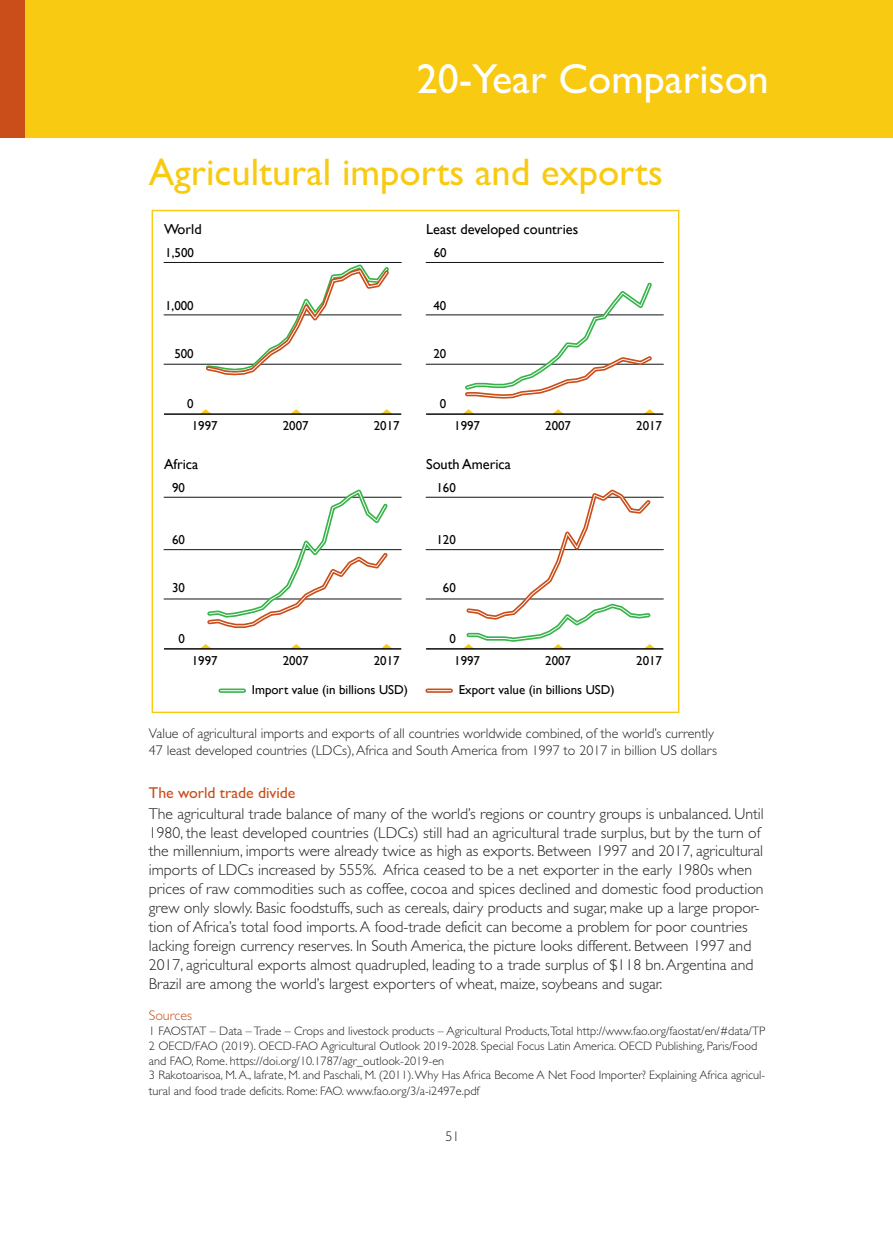
<style>
.page{position:relative;width:893px;height:1241px;background:#fff}
.page>*{position:absolute;margin:0;border:0;box-sizing:border-box;transform-origin:0 0}
.t1{font:42px "Gill Sans";color:#fff}
.t2{font:38.5px "Gill Sans";color:#f8ca11}
.t3{font:300 15.75px/18.9px "Gill Sans";color:#231f20}
.t4{font:15.75px "Gill Sans";color:#c94e19}
.t5{font:14.35px "Gill Sans";color:#000}
.t6{font:300 14px/16.8px "Gill Sans";color:#231f20}
.t7{font:300 14px "Gill Sans";color:#c94e19}
.t8{font:12.95px "Gill Sans";color:#000}
.t9{font:300 12.25px/14.7px "Gill Sans";color:#231f20}
</style>
<div class="page">
<div style="left:24px;top:0;width:869px;height:138px;background:#f8ca11"></div>
<div style="left:0;top:0;width:24px;height:138px;background:#c94e19"></div>
<svg style="left:201px;top:409px;width:9px;height:4px"></svg>
<svg style="left:291px;top:409px;width:10px;height:4px"></svg>
<svg style="left:382px;top:409px;width:9px;height:4px"></svg>
<svg style="left:464px;top:409px;width:9px;height:4px"></svg>
<svg style="left:645px;top:409px;width:9px;height:4px"></svg>
<svg style="left:553px;top:409px;width:10px;height:4px"></svg>
<svg style="left:291px;top:644px;width:10px;height:4px"></svg>
<hr style="left:164px;top:413px;width:237px;height:2px;background:#000">
<hr style="left:164px;top:364px;width:237px;height:1px;background:#111416">
<hr style="left:164px;top:314px;width:237px;height:1px;background:#111416">
<hr style="left:164px;top:262px;width:237px;height:1px;background:#111416">
<svg style="left:221px;top:688px;width:23px;height:4px"></svg>
<svg style="left:221px;top:690px;width:23px;height:1px"></svg>
<svg style="left:427px;top:688px;width:24px;height:4px"></svg>
<svg style="left:427px;top:690px;width:24px;height:1px"></svg>
<svg style="left:203px;top:264px;width:190px;height:112px"></svg>
<hr style="left:426px;top:413px;width:237px;height:2px;background:#000">
<hr style="left:426px;top:364px;width:237px;height:1px;background:#111416">
<hr style="left:426px;top:314px;width:237px;height:1px;background:#111416">
<hr style="left:426px;top:262px;width:237px;height:1px;background:#111416">
<svg style="left:201px;top:644px;width:10px;height:4px"></svg>
<svg style="left:382px;top:644px;width:10px;height:4px"></svg>
<hr style="left:164px;top:648px;width:237px;height:1px;background:#000">
<hr style="left:164px;top:598px;width:237px;height:1px;background:#111416">
<hr style="left:164px;top:549px;width:237px;height:1px;background:#111416">
<hr style="left:164px;top:497px;width:237px;height:1px;background:#111416">
<hr style="left:426px;top:648px;width:237px;height:1px;background:#000">
<hr style="left:426px;top:598px;width:237px;height:1px;background:#111416">
<hr style="left:426px;top:549px;width:237px;height:1px;background:#111416">
<hr style="left:426px;top:497px;width:237px;height:1px;background:#111416">
<svg style="left:462px;top:282px;width:193px;height:117px"></svg>
<svg style="left:205px;top:489px;width:186px;height:139px"></svg>
<svg style="left:463px;top:489px;width:193px;height:160px"></svg>
<h1 class="t1" style="left:417px;top:54px;width:354px">20-Year Comparison</h1>
<h2 class="t2" style="left:149px;top:150px;width:516px">Agricultural imports and exports</h2>
<p class="t5" style="left:164px;top:221px;width:39px">World</p>
<p class="t5" style="left:426px;top:221px;width:154px">Least developed countries</p>
<p class="t8" style="left:165px;top:245px;width:30px">1,500</p>
<p class="t8" style="left:434px;top:245px;width:14px">60</p>
<p class="t8" style="left:165px;top:298px;width:30px">1,000</p>
<p class="t8" style="left:433px;top:298px;width:14px">40</p>
<p class="t8" style="left:174px;top:346px;width:21px">500</p>
<p class="t8" style="left:433px;top:345px;width:14px">20</p>
<p class="t8" style="left:187px;top:396px;width:8px">0</p>
<p class="t8" style="left:440px;top:396px;width:8px">0</p>
<p class="t8" style="left:192px;top:418px;width:27px">1997</p>
<p class="t8" style="left:283px;top:418px;width:27px">2007</p>
<p class="t8" style="left:545px;top:418px;width:27px">2007</p>
<p class="t8" style="left:374px;top:418px;width:27px">2017</p>
<p class="t8" style="left:454px;top:418px;width:27px">1997</p>
<p class="t8" style="left:636px;top:418px;width:27px">2017</p>
<p class="t5" style="left:164px;top:456px;width:36px">Africa</p>
<p class="t5" style="left:426px;top:456px;width:86px">South America</p>
<p class="t8" style="left:172px;top:480px;width:14px">90</p>
<p class="t8" style="left:436px;top:480px;width:21px">160</p>
<p class="t8" style="left:172px;top:532px;width:14px">60</p>
<p class="t8" style="left:172px;top:580px;width:14px">30</p>
<p class="t8" style="left:436px;top:532px;width:21px">120</p>
<p class="t8" style="left:443px;top:580px;width:14px">60</p>
<p class="t8" style="left:179px;top:631px;width:8px">0</p>
<p class="t8" style="left:449px;top:631px;width:8px">0</p>
<p class="t8" style="left:283px;top:652px;width:27px">2007</p>
<p class="t8" style="left:545px;top:652px;width:27px">2007</p>
<p class="t8" style="left:192px;top:652px;width:27px">1997</p>
<p class="t8" style="left:374px;top:652px;width:27px">2017</p>
<p class="t8" style="left:454px;top:652px;width:27px">1997</p>
<p class="t8" style="left:636px;top:652px;width:27px">2017</p>
<p class="t8" style="left:252px;top:681px;width:158px">Import value (in billions USD)</p>
<p class="t8" style="left:459px;top:681px;width:157px">Export value (in billions USD)</p>
<p class="t6" style="left:149px;top:724px;width:570px">Value of agricultural imports and exports of all countries worldwide combined, of the world’s currently<br>47 least developed countries (LDCs),Africa and South America from 1997 to 2017 in billion US dollars</p>
<p class="t4" style="left:149px;top:782px;width:148px">The world trade divide</p>
<p class="t3" style="left:149px;top:803px;width:616px">The agricultural trade balance of many of the world’s regions or country groups is unbalanced. Until 1980, the least developed countries (LDCs) still had an agricultural trade surplus, but by the turn of the millennium, imports were already twice as high as exports. Between 1997 and 2017, agricultural imports of LDCs increased by 555%. Africa ceased to be a net exporter in the early 1980s when prices of raw commodities such as coffee, cocoa and spices declined and domestic food production grew only slowly. Basic foodstuffs, such as cereals, dairy products and sugar, make up a large propor&shy;tion of Africa’s total food imports.A food-trade deficit can become a problem for poor countries lacking foreign currency reserves. In South America, the picture looks different. Between 1997 and 2017, agricultural exports almost quadrupled, leading to a trade surplus of $118 bn.Argentina and Brazil are among the world’s largest exporters of wheat, maize, soybeans and sugar.</p>
<p class="t7" style="left:149px;top:1006px;width:45px">Sources</p>
<p class="t9" style="left:149px;top:1023px;width:618px">1 FAOSTAT – Data –Trade – Crops and livestock products – Agricultural Products,Total http://www.fao.org/faostat/en/#data/TP 2 OECD/FAO (2019). OECD-FAO Agricultural Outlook 2019-2028. Special Focus Latin America. OECD Publishing, Paris/Food and FAO, Rome. https://doi.org/10.1787/agr_outlook-2019-en<br>3 Rakotoarisoa, M.A., Iafrate, M. and Paschali, M. (2011).Why Has Africa Become A Net Food Importer? Explaining Africa agricul-</p>
<p class="t9" style="left:149px;top:1083px;width:332px">tural and food trade deficits. Rome: FAO. www.fao.org/3/a-i2497e.pdf</p>
<p class="t6" style="left:445px;top:1127px;width:15px">51</p>
</div>
